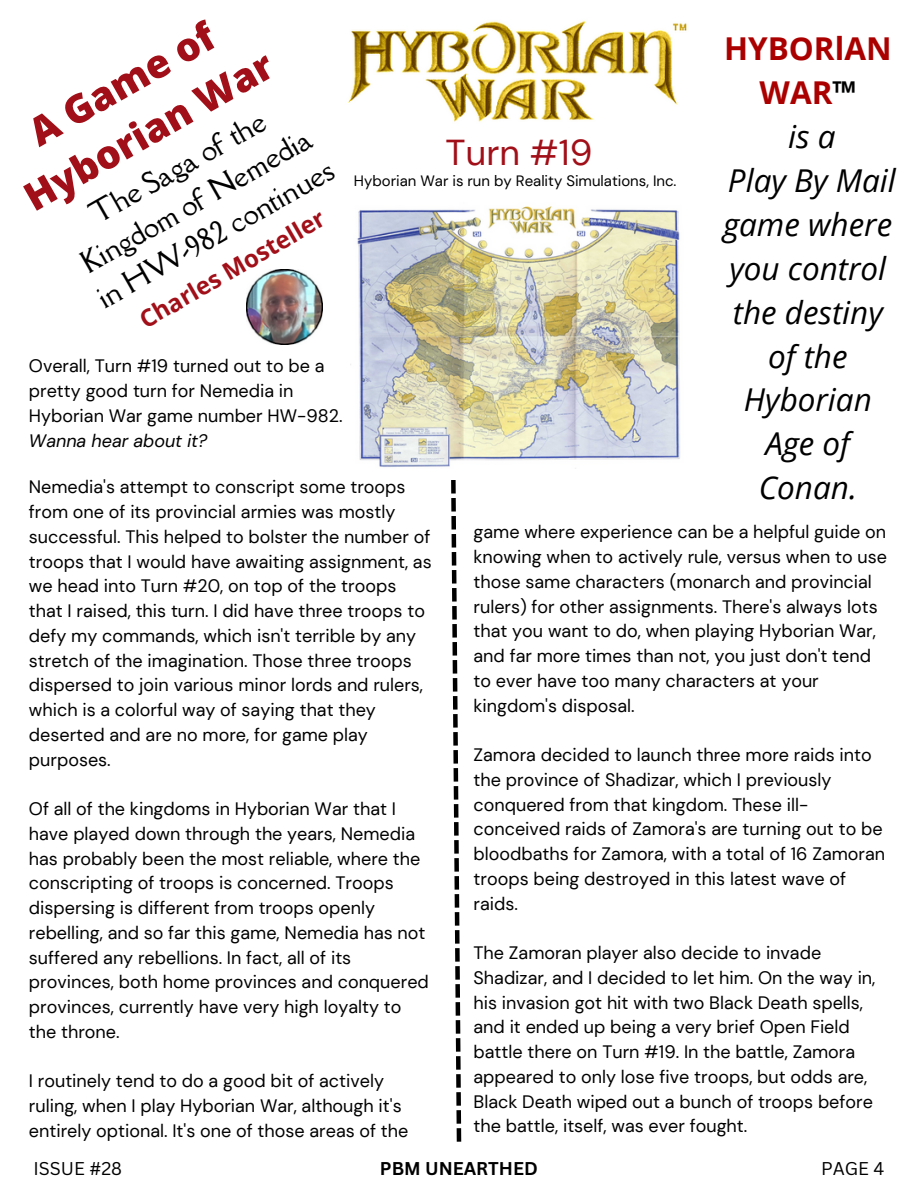
<style>
.page{position:relative;width:918px;height:1188px;background:#fff}
.page>*{position:absolute;margin:0;border:0;box-sizing:border-box;transform-origin:0 0}
.t1{font:800 39.15px/54px "Open Sans";color:#a10f18;text-align:center}
.t2{font:36px "DM Sans";color:#a10f18}
.t3{font:italic 31.5px/43.8px "Open Sans";color:#000;text-align:center}
.t4{font:27.75px/38.2px "Della Respira";color:#000;text-align:center}
.t5{font:700 24px "Open Sans";color:#a10f18}
.t6{font:18px/24.8px "DM Sans";color:#000}
.t7{font:italic 18px "DM Sans";color:#000}
.t8{font:18px "Canva Sans";color:#000}
.t9{font:700 18px "Canva Sans";color:#000}
.t10{font:15px "DM Sans";color:#000}
.s1{font-weight:700;font-style:normal;color:#a00}
.s2{font-weight:700;font-style:normal}
</style>
<div class="page">
<img style="left:348px;top:20px;width:339px;height:102px">
<img style="left:247px;top:269px;width:75px;height:76px">
<img style="left:357px;top:206px;width:323px;height:261px">
<svg style="left:451px;top:480px;width:10px;height:662px"></svg>
<h1 class="t1" style="left:-13px;top:130px;width:281px;rotate:-30deg">A Game of<br>Hyborian War</h1>
<h3 class="t3" style="left:723px;top:26px;width:174px"><span class="s1">HYBORlAN<br>WAR</span><span class="s2">™<br></span>is a<br>Play By Mail game where you control the destiny of the<br>Hyborian<br>Age of<br>Conan.</h3>
<h3 class="t4" style="left:52px;top:218px;width:268px;rotate:-30deg">The Saga of the<br>Kingdom of Nemedia in HW-982 continues</h3>
<h2 class="t2" style="left:446px;top:130px;width:148px">Turn #19</h2>
<p class="t10" style="left:354px;top:171px;width:324px">Hyborian War is run by Reality Simulations, Inc.</p>
<h3 class="t5" style="left:133px;top:307px;width:211px;rotate:-30deg">Charles Mosteller</h3>
<p class="t6" style="left:29px;top:354px;width:315px">Overall, Turn #19 turned out to be a pretty good turn for Nemedia in<br>Hyborian War game number HW-982.</p>
<p class="t7" style="left:29px;top:429px;width:180px">Wanna hear about it?</p>
<p class="t6" style="left:29px;top:475px;width:404px">Nemedia's attempt to conscript some troops from one of its provincial armies was mostly successful. This helped to bolster the number of troops that I would have awaiting assignment, as we head into Turn #20, on top of the troops that I raised, this turn. I did have three troops to defy my commands, which isn't terrible by any stretch of the imagination. Those three troops dispersed to join various minor lords and rulers, which is a colorful way of saying that they deserted and are no more, for game play purposes.</p>
<p class="t6" style="left:29px;top:796px;width:401px">Of all of the kingdoms in Hyborian War that I have played down through the years, Nemedia has probably been the most reliable, where the conscripting of troops is concerned. Troops dispersing is different from troops openly rebelling, and so far this game, Nemedia has not suffered any rebellions. In fact, all of its provinces, both home provinces and conquered provinces, currently have very high loyalty to the throne.</p>
<p class="t6" style="left:29px;top:1069px;width:381px">I routinely tend to do a good bit of actively ruling, when I play Hyborian War, although it's entirely optional. It's one of those areas of the</p>
<p class="t6" style="left:474px;top:520px;width:415px">game where experience can be a helpful guide on knowing when to actively rule, versus when to use those same characters (monarch and provincial rulers) for other assignments. There's always lots that you want to do, when playing Hyborian War, and far more times than not, you just don't tend to ever have too many characters at your kingdom's disposal.</p>
<p class="t6" style="left:474px;top:743px;width:413px">Zamora decided to launch three more raids into the province of Shadizar, which I previously conquered from that kingdom. These ill&shy;conceived raids of Zamora's are turning out to be bloodbaths for Zamora, with a total of 16 Zamoran troops being destroyed in this latest wave of raids.</p>
<p class="t6" style="left:474px;top:941px;width:403px">The Zamoran player also decide to invade Shadizar, and I decided to let him. On the way in, his invasion got hit with two Black Death spells, and it ended up being a very brief Open Field battle there on Turn #19. In the battle, Zamora appeared to only lose five troops, but odds are, Black Death wiped out a bunch of troops before the battle, itself, was ever fought.</p>
<p class="t8" style="left:34px;top:1156px;width:90px">ISSUE #28</p>
<p class="t9" style="left:380px;top:1156px;width:159px">PBM UNEARTHED</p>
<p class="t8" style="left:821px;top:1156px;width:65px">PAGE 4</p>
</div>
